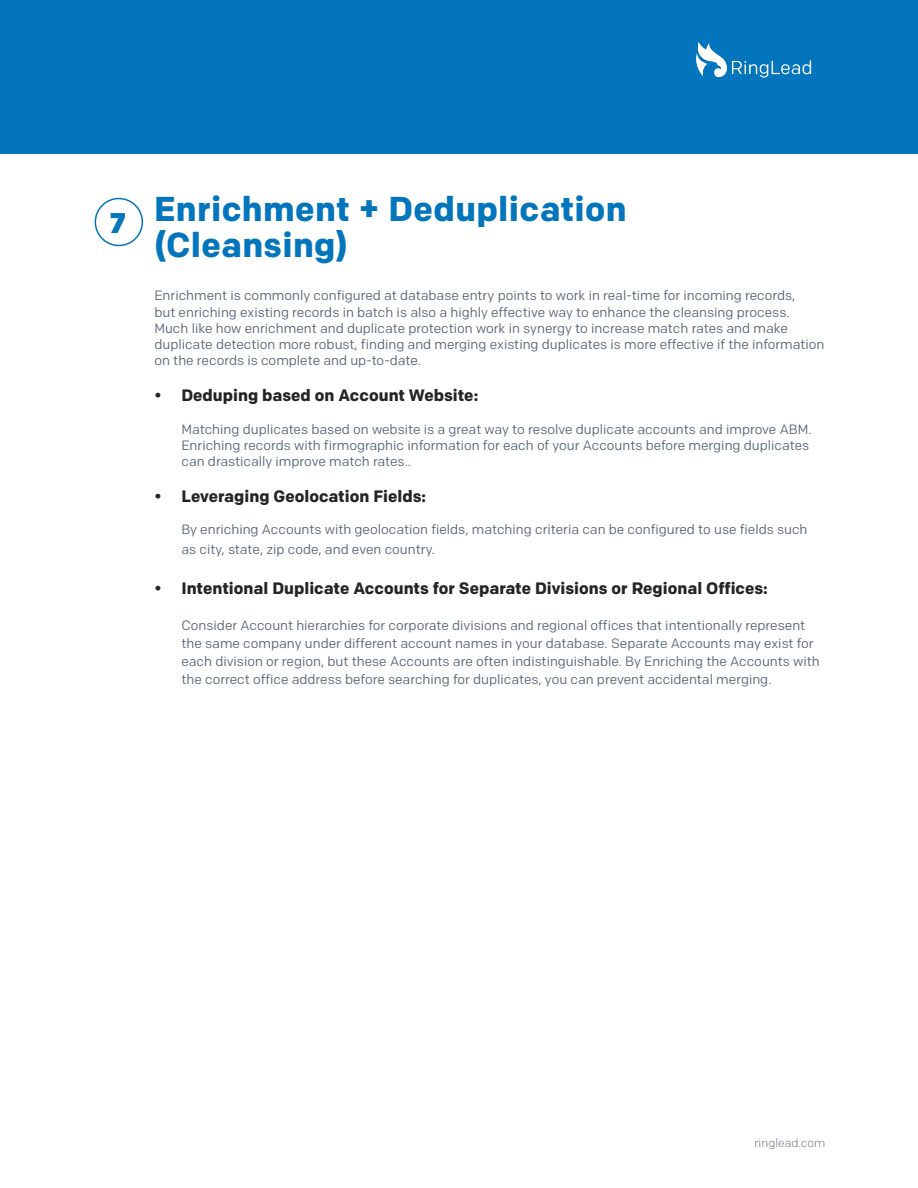
<style>
.page{position:relative;width:918px;height:1188px;background:#fff}
.page>*{position:absolute;margin:0;border:0;box-sizing:border-box;transform-origin:0 0}
.t1{font:700 34.5px/36px "Colfax";letter-spacing:.01em;color:#0375bc}
.t2{font:900 28.5px "Colfax";color:#0375bc}
.t3{font:700 16.5px "Colfax";color:#242424}
.t4{font:13.5px/16.2px "Colfax";color:#576677}
.t5{font:300 12px "Colfax";color:#576677}
</style>
<div class="page">
<div style="left:0;top:0;width:918px;height:154px;background:#0375bc"></div>
<svg style="left:696px;top:42px;width:115px;height:36px"></svg>
<div style="left:95px;top:198px;width:48px;height:48px;border:2px solid #0375bc;border-radius:50%"></div>
<h2 class="t2" style="left:110px;top:205px;width:18px">7</h2>
<h1 class="t1" style="left:154px;top:191px;width:474px">Enrichment + Deduplication (Cleansing)</h1>
<p class="t4" style="left:154px;top:287px;width:672px">Enrichment is commonly configured at database entry points to work in real-time for incoming records,<br>but enriching existing records in batch is also a highly effective way to enhance the cleansing process.<br>Much like how enrichment and duplicate protection work in synergy to increase match rates and make duplicate detection more robust, finding and merging existing duplicates is more effective if the information on the records is complete and up-to-date.</p>
<p class="t3" style="left:154px;top:385px;width:325px">• Deduping based on Account Website:</p>
<p class="t4" style="left:181px;top:421px;width:632px">Matching duplicates based on website is a great way to resolve duplicate accounts and improve ABM.<br>Enriching records with firmographic information for each of your Accounts before merging duplicates can drastically improve match rates..</p>
<p class="t3" style="left:154px;top:486px;width:273px">• Leveraging Geolocation Fields:</p>
<p class="t4" style="left:181px;top:520px;width:628px;line-height:19.8px">By enriching Accounts with geolocation fields, matching criteria can be configured to use fields such as city, state, zip code, and even country.</p>
<p class="t3" style="left:154px;top:578px;width:615px">• Intentional Duplicate Accounts for Separate Divisions or Regional Offices:</p>
<p class="t4" style="left:181px;top:616px;width:640px;line-height:18px">Consider Account hierarchies for corporate divisions and regional offices that intentionally represent the same company under different account names in your database. Separate Accounts may exist for each division or region, but these Accounts are often indistinguishable. By Enriching the Accounts with the correct office address before searching for duplicates, you can prevent accidental merging.</p>
<p class="t5" style="left:754px;top:1135px;width:73px">ringlead.com</p>
</div>
